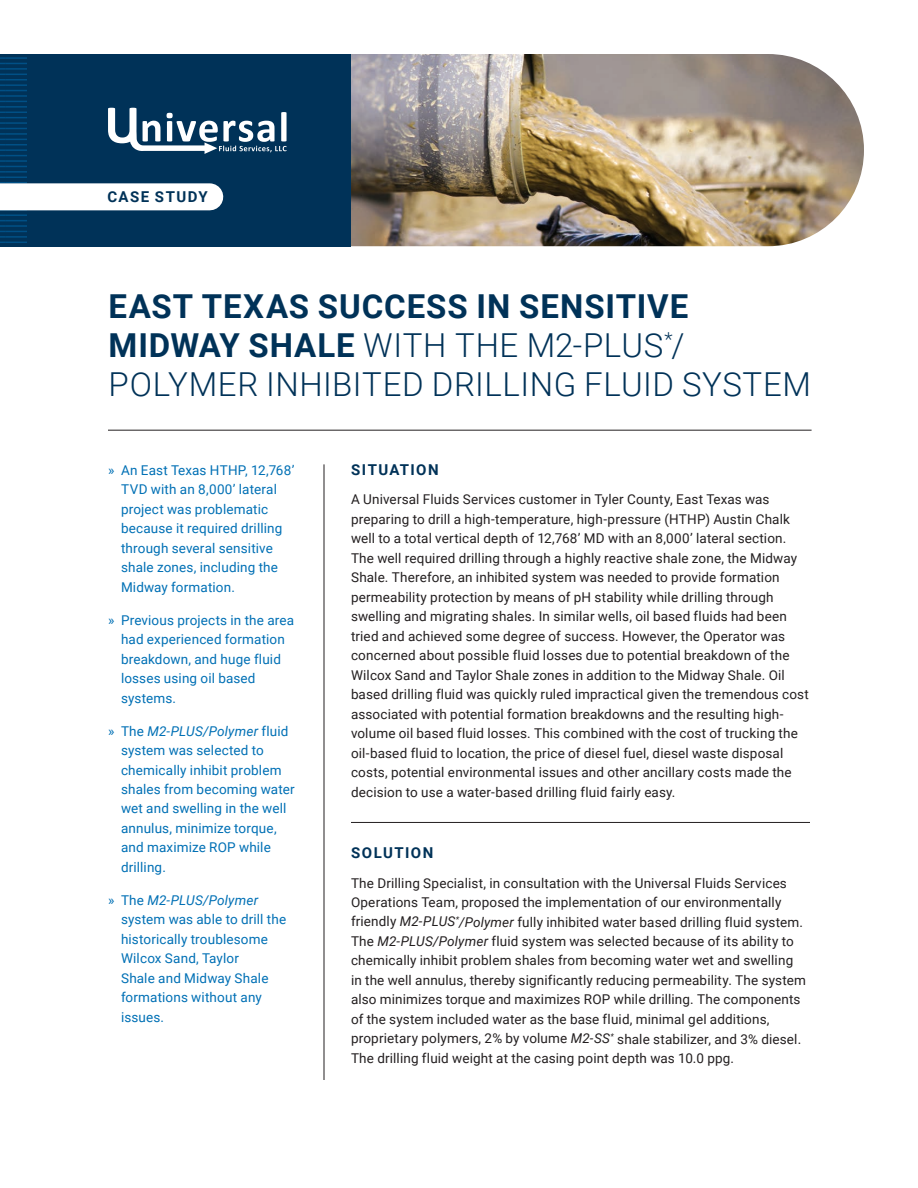
<style>
.page{position:relative;width:918px;height:1188px;background:#fff}
.page>*{position:absolute;margin:0;border:0;box-sizing:border-box;transform-origin:0 0}
.t1{font:300 33px/39px "Roboto";letter-spacing:.015em;color:#003258}
.t2{font:700 15px "Roboto";letter-spacing:.095em;color:#003258}
.t3{font:13.5px/19.5px "Roboto";letter-spacing:.01em;color:#231f20}
.t4{font:13.5px/19.5px "Roboto";letter-spacing:.01em;color:#0170b5}
.s1{font-weight:700}
.s2{font-style:italic}
</style>
<div class="page">
<div style="left:0;top:54px;width:351px;height:192px;background:#003258"></div>
<svg style="left:0;top:57px;width:27px;height:186px"></svg>
<hr style="left:351px;top:822px;width:459px;height:1px;background:#231f20">
<svg style="left:108px;top:108px;width:179px;height:46px"></svg>
<div style="left:0;top:183px;width:210px;height:27px;background:#fff"></div>
<img style="left:351px;top:54px;width:513px;height:192px">
<hr style="left:324px;top:464px;width:1px;height:616px;background:#231f20">
<hr style="left:108px;top:430px;width:704px;height:1px;background:#231f20">
<p class="t2" style="left:108px;top:186px;width:102px">CASE STUDY</p>
<h1 class="t1" style="left:109px;top:286px;width:704px"><span class="s1">EAST TEXAS SUCCESS IN SENSITIVE<br>MIDWAY SHALE</span> WITH THE M2-PLUS<sup>*</sup>/<br>POLYMER INHIBITED DRILLING FLUID SYSTEM</h1>
<p class="t4" style="left:121px;top:460px;width:175px;text-indent:-13px">» An East Texas HTHP, 12,768’<br>TVD with an 8,000’ lateral project was problematic because it required drilling through several sensitive shale zones, including the<br>Midway formation.</p>
<p class="t4" style="left:121px;top:609px;width:175px;text-indent:-13px">» Previous projects in the area had experienced formation breakdown, and huge fluid losses using oil based systems.</p>
<p class="t4" style="left:121px;top:720px;width:175px;text-indent:-13px">» The <span class="s2">M2-PLUS/Polymer</span> fluid system was selected to chemically inhibit problem shales from becoming water wet and swelling in the well annulus, minimize torque, and maximize ROP while drilling.</p>
<p class="t4" style="left:121px;top:890px;width:167px;text-indent:-13px">» The <span class="s2">M2-PLUS/Polymer </span>system was able to drill the historically troublesome<br>Wilcox Sand, Taylor<br>Shale and Midway Shale formations without any issues.</p>
<p class="t2" style="left:351px;top:459px;width:89px">SITUATION</p>
<p class="t3" style="left:351px;top:489px;width:459px">A Universal Fluids Services customer in Tyler County, East Texas was preparing to drill a high-temperature, high-pressure (HTHP) Austin Chalk well to a total vertical depth of 12,768’ MD with an 8,000’ lateral section.<br>The well required drilling through a highly reactive shale zone, the Midway Shale. Therefore, an inhibited system was needed to provide formation permeability protection by means of pH stability while drilling through swelling and migrating shales. In similar wells, oil based fluids had been tried and achieved some degree of success. However, the Operator was concerned about possible fluid losses due to potential breakdown of the Wilcox Sand and Taylor Shale zones in addition to the Midway Shale. Oil based drilling fluid was quickly ruled impractical given the tremendous cost associated with potential formation breakdowns and the resulting high&shy;volume oil based fluid losses. This combined with the cost of trucking the oil-based fluid to location, the price of diesel fuel, diesel waste disposal costs, potential environmental issues and other ancillary costs made the decision to use a water-based drilling fluid fairly easy.</p>
<p class="t2" style="left:351px;top:842px;width:84px">SOLUTION</p>
<p class="t3" style="left:351px;top:872px;width:457px">The Drilling Specialist, in consultation with the Universal Fluids Services Operations Team, proposed the implementation of our environmentally friendly <span class="s2">M2-PLUS</span><sup>*</sup><span class="s2">/Polymer</span> fully inhibited water based drilling fluid system.<br>The <span class="s2">M2-PLUS/Polymer</span> fluid system was selected because of its ability to chemically inhibit problem shales from becoming water wet and swelling in the well annulus, thereby significantly reducing permeability. The system also minimizes torque and maximizes ROP while drilling. The components of the system included water as the base fluid, minimal gel additions, proprietary polymers, 2% by volume <span class="s2">M2-SS</span><sup>*</sup> shale stabilizer, and 3% diesel.<br>The drilling fluid weight at the casing point depth was 10.0 ppg.</p>
</div>
